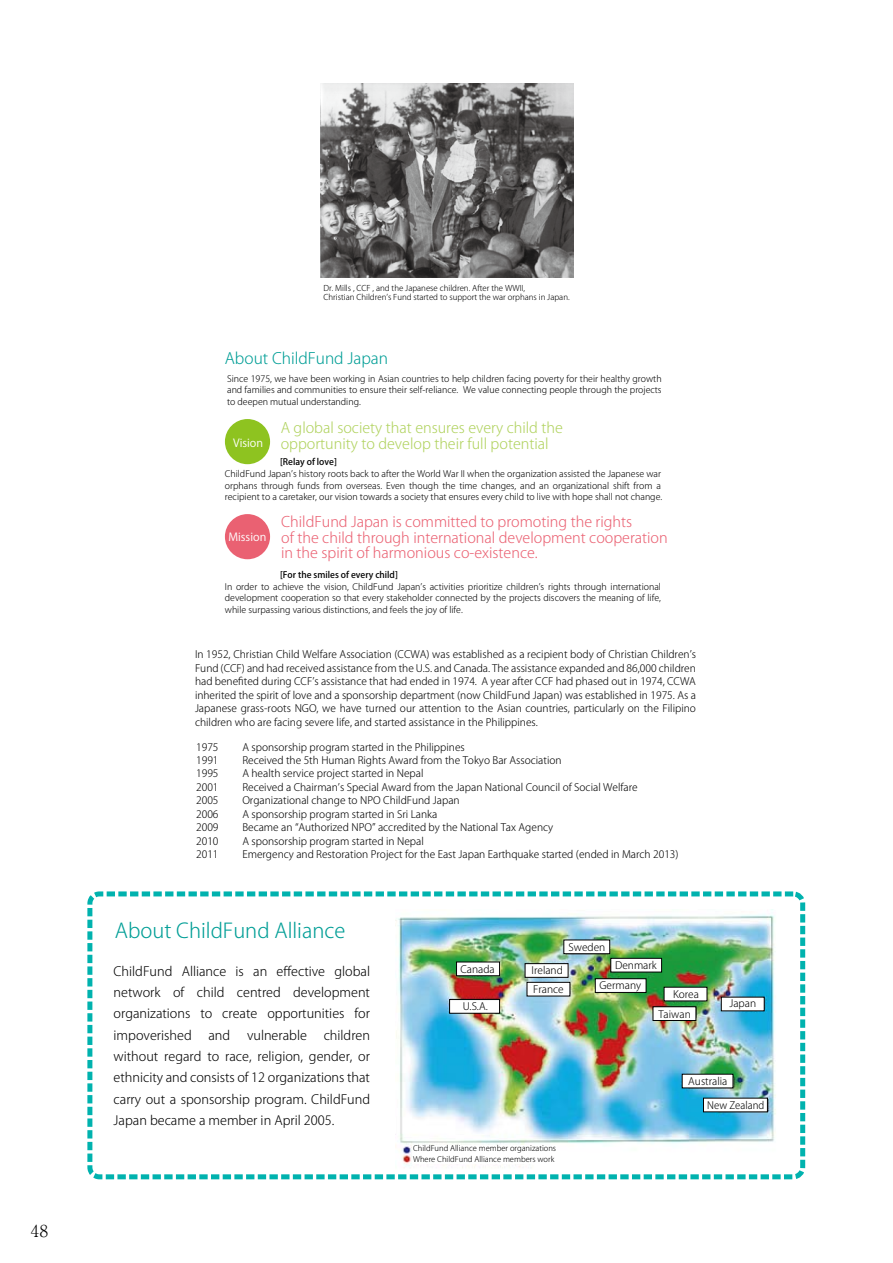
<style>
.page{position:relative;width:893px;height:1263px;background:#fff}
.page>*{position:absolute;margin:0;border:0;box-sizing:border-box;transform-origin:0 0}
.t1{font:300 20.25px "Koz Go Pro";color:#009e96}
.t2{font:300 16.5px "Ryumin Pr 6";color:#000}
.t3{font:300 15.6px "Koz Go Pro";color:#009e96}
.t4{font:300 14.4px/15.6px "Koz Go Pro";color:#ea6172}
.t5{font:300 14.4px/15.6px "Koz Go Pro";color:#b0d25e}
.t6{font:300 12.75px/21.3px "Koz Go Pro";color:#000;text-align:justify}
.t7{font:11.1px "Koz Go Pro";color:#fff}
.t8{font:300 10.2px/13.5px "Koz Go Pro";color:#000}
.t9{font:300 10.2px "Koz Go Pro";color:#000;scale:.95 1}
.t10{font:300 8.85px/11.7px "Koz Go Pro";color:#000}
.t11{font:300 7.95px/9.6px "Koz Go Pro";color:#000}
.t12{font:300 7.65px/10.2px "Koz Go Pro";color:#000}
.s1{font-weight:500}
</style>
<div class="page">
<img style="left:395px;top:909px;width:381px;height:259px">
<div style="left:412px;top:1145px;width:145px;height:19px;background:#fff"></div>
<div style="left:721px;top:997px;width:43px;height:14px;background:#fff"></div>
<div style="left:664px;top:987px;width:43px;height:14px;background:#fff"></div>
<div style="left:527px;top:982px;width:43px;height:14px;background:#fff"></div>
<div style="left:527px;top:982px;width:43px;height:14px;border:1px solid #000"></div>
<div style="left:653px;top:1007px;width:43px;height:13px;background:#fff"></div>
<div style="left:653px;top:1006px;width:43px;height:15px;border:1px solid #000"></div>
<div style="left:682px;top:1074px;width:51px;height:14px;background:#fff"></div>
<div style="left:611px;top:958px;width:51px;height:14px;background:#fff"></div>
<div style="left:610px;top:958px;width:52px;height:14px;border:1px solid #000"></div>
<div style="left:595px;top:979px;width:51px;height:13px;background:#fff"></div>
<div style="left:595px;top:978px;width:51px;height:15px;border:1px solid #000"></div>
<div style="left:564px;top:940px;width:46px;height:14px;background:#fff"></div>
<div style="left:563px;top:940px;width:47px;height:14px;border:1px solid #000"></div>
<div style="left:525px;top:964px;width:43px;height:13px;background:#fff"></div>
<div style="left:525px;top:963px;width:43px;height:15px;border:1px solid #000"></div>
<div style="left:456px;top:962px;width:44px;height:14px;background:#fff"></div>
<div style="left:456px;top:962px;width:44px;height:14px;border:1px solid #000"></div>
<div style="left:450px;top:999px;width:50px;height:14px;background:#fff"></div>
<div style="left:449px;top:999px;width:51px;height:14px;border:1px solid #000"></div>
<div style="left:703px;top:1098px;width:64px;height:14px;background:#fff"></div>
<img style="left:320px;top:84px;width:253px;height:194px">
<div style="left:225px;top:419px;width:45px;height:45px;background:#8ec320;border-radius:50%"></div>
<div style="left:225px;top:514px;width:45px;height:45px;background:#ea6172;border-radius:50%"></div>
<div style="left:87px;top:891px;width:718px;height:288px;border:5px dashed #00b2ae;border-radius:9px"></div>
<p class="t2" style="left:31px;top:1218px;width:19px">48</p>
<p class="t11" style="left:323px;top:283px;width:248px">Dr. Mills , CCF , and the Japanese children. After the WWII,<br>Christian Childrenʼs Fund started to support the war orphans in Japan.</p>
<p class="t3" style="left:225px;top:348px;width:165px">About ChildFund Japan</p>
<p class="t10" style="left:227px;top:373px;width:436px;line-height:11.1px;text-align:justify">Since 1975, we have been working in Asian countries to help children facing poverty for their healthy growth and families and communities to ensure their self-reliance. We value connecting people through the projects to deepen mutual understanding.</p>
<p class="t5" style="left:281px;top:420px;width:284px">A global society that ensures every child the opportunity to develop their full potential</p>
<p class="t7" style="left:233px;top:435px;width:32px">Vision</p>
<p class="t10" style="left:225px;top:456px;width:439px;text-indent:55px"><span class="s1">[Relay of love]<br></span>ChildFund Japanʼs history roots back to after the World War II when the organization assisted the Japanese war orphans through funds from overseas. Even though the time changes, and an organizational shift from a recipient to a caretaker, our vision towards a society that ensures every child to live with hope shall not change.</p>
<p class="t7" style="left:228px;top:530px;width:39px">Mission</p>
<p class="t4" style="left:281px;top:514px;width:388px">ChildFund Japan is committed to promoting the rights<br>of the child through international development cooperation in the spirit of harmonious co-existence.</p>
<p class="t10" style="left:225px;top:569px;width:438px;text-indent:55px"><span class="s1">[For the smiles of every child]<br></span>In order to achieve the vision, ChildFund Japanʼs activities prioritize childrenʼs rights through international development cooperation so that every stakeholder connected by the projects discovers the meaning of life, while surpassing various distinctions, and feels the joy of life.</p>
<p class="t8" style="left:195px;top:648px;width:502px;text-align:justify">In 1952, Christian Child Welfare Association (CCWA) was established as a recipient body of Christian Childrenʼs Fund (CCF) and had received assistance from the U.S. and Canada. The assistance expanded and 86,000 children had benefited during CCFʼs assistance that had ended in 1974. A year after CCF had phased out in 1974, CCWA inherited the spirit of love and a sponsorship department (now ChildFund Japan) was established in 1975. As a Japanese grass-roots NGO, we have turned our attention to the Asian countries, particularly on the Filipino children who are facing severe life, and started assistance in the Philippines.</p>
<p class="t8" style="left:196px;top:740px;width:24px">1975</p>
<p class="t8" style="left:242px;top:740px;width:224px">A sponsorship program started in the Philippines</p>
<p class="t8" style="left:196px;top:753px;width:24px">1991</p>
<p class="t8" style="left:242px;top:753px;width:321px">Received the 5th Human Rights Award from the Tokyo Bar Association</p>
<p class="t8" style="left:196px;top:767px;width:24px">1995</p>
<p class="t8" style="left:242px;top:767px;width:183px">A health service project started in Nepal</p>
<p class="t8" style="left:196px;top:780px;width:24px">2001</p>
<p class="t8" style="left:242px;top:780px;width:397px">Received a Chairmanʼs Special Award from the Japan National Council of Social Welfare</p>
<p class="t8" style="left:196px;top:794px;width:24px">2005</p>
<p class="t8" style="left:242px;top:794px;width:219px">Organizational change to NPO ChildFund Japan</p>
<p class="t8" style="left:196px;top:807px;width:24px">2006</p>
<p class="t8" style="left:242px;top:807px;width:196px">A sponsorship program started in Sri Lanka</p>
<p class="t8" style="left:196px;top:821px;width:24px">2009</p>
<p class="t8" style="left:242px;top:821px;width:312px">Became an “Authorized NPO” accredited by the National Tax Agency</p>
<p class="t8" style="left:196px;top:834px;width:24px">2010</p>
<p class="t8" style="left:242px;top:834px;width:183px">A sponsorship program started in Nepal</p>
<p class="t8" style="left:196px;top:848px;width:24px">2011</p>
<p class="t8" style="left:242px;top:848px;width:438px">Emergency and Restoration Project for the East Japan Earthquake started (ended in March 2013)</p>
<p class="t1" style="left:115px;top:917px;width:232px">About ChildFund Alliance</p>
<p class="t6" style="left:114px;top:960px;width:258px">ChildFund Alliance is an effective global network of child centred development organizations to create opportunities for impoverished</p>
<p class="t6" style="left:114px;top:1024px;width:258px;text-indent:210px">children without regard to race, religion, gender, or ethnicity and consists of 12 organizations that carry out a sponsorship program. ChildFund Japan became a member in April 2005.</p>
<p class="t6" style="left:208px;top:1024px;width:23px">and</p>
<p class="t6" style="left:247px;top:1024px;width:61px">vulnerable</p>
<p class="t8" style="left:568px;top:940px;width:38px">Sweden</p>
<p class="t8" style="left:461px;top:962px;width:36px">Canada</p>
<p class="t8" style="left:532px;top:964px;width:33px">Ireland</p>
<p class="t8" style="left:463px;top:1000px;width:26px">U.S.A.</p>
<p class="t8" style="left:533px;top:983px;width:32px">France</p>
<p class="t8" style="left:600px;top:956px;width:59px;line-height:19.6px;text-indent:16px">Denmark<br>Germany</p>
<p class="t8" style="left:673px;top:987px;width:27px">Korea</p>
<p class="t8" style="left:658px;top:1007px;width:34px">Taiwan</p>
<p class="t8" style="left:729px;top:997px;width:28px">Japan</p>
<p class="t8" style="left:688px;top:1074px;width:41px">Australia</p>
<p class="t12" style="left:413px;top:1143px;width:145px">ChildFund Alliance member organizations<br>Where ChildFund Alliance members work</p>
<p class="t9" style="left:707px;top:1098px;width:62px">New Zealand</p>
</div>
